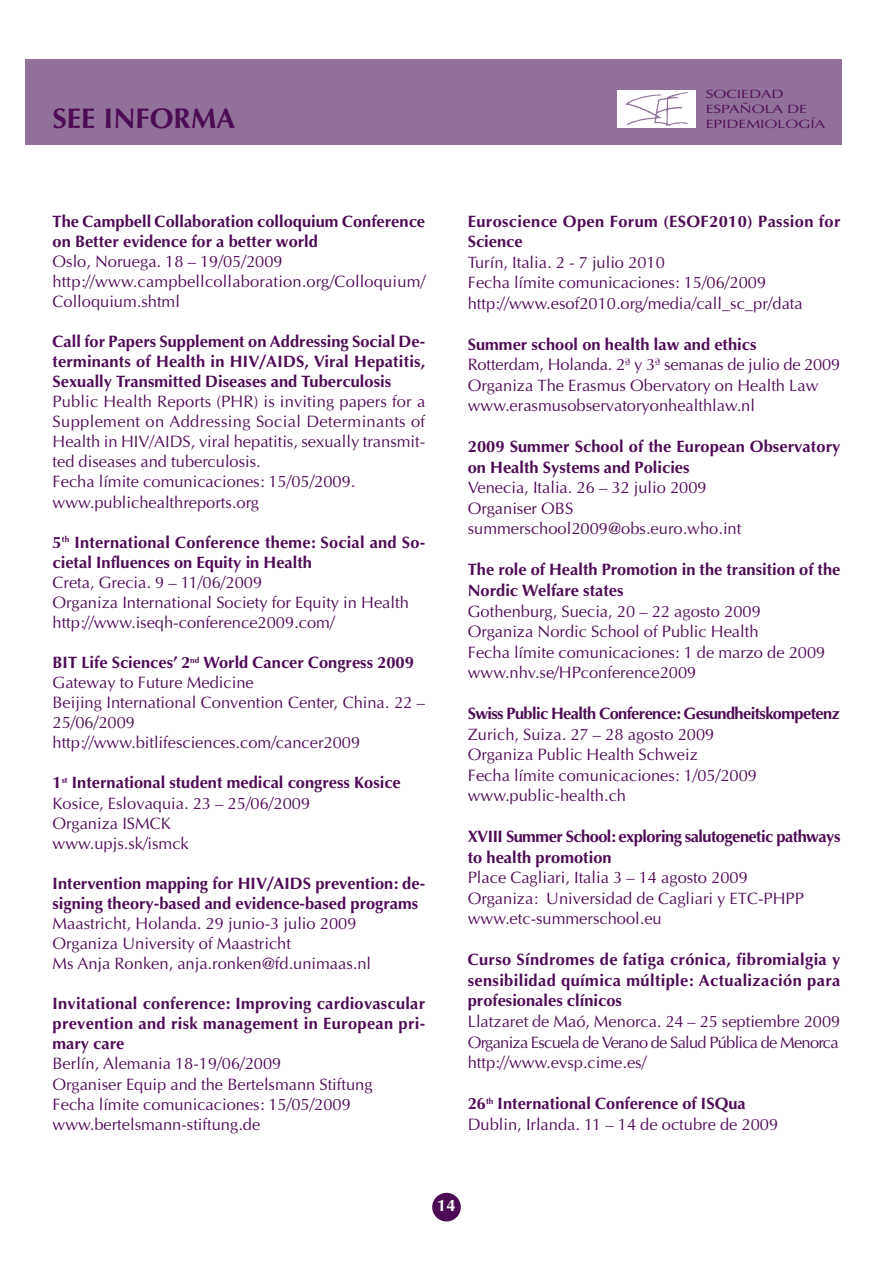
<style>
.page{position:relative;width:893px;height:1263px;background:#fff}
.page>*{position:absolute;margin:0;border:0;box-sizing:border-box;transform-origin:0 0}
.t1{font:700 28.5px "Optima";color:#4e0b55}
.t2{font:16.5px/20.1px "Optima";color:#4e0b55}
.t3{font:700 16.5px/20.1px "Optima";color:#4e0b55}
.t4{font:700 16.5px/20.5px "Optima";letter-spacing:-.035em;color:#4e0b55}
.t5{font:700 16.5px "Optima";letter-spacing:-.04em;color:#4e0b55}
.t6{font:700 16.5px/20.5px "Optima";letter-spacing:.02em;color:#4e0b55}
.t7{font:700 16.5px "Optima";color:#fff}
.t8{font:12px/14.5px "Optima";color:#4e0b55;scale:1.3 1}
.s1{font-weight:700}
</style>
<div class="page">
<div style="left:26px;top:60px;width:816px;height:85px;background:#907298"></div>
<div style="left:432px;top:1193px;width:29px;height:28px;background:#4e0b55;border-radius:50%"></div>
<div style="left:617px;top:90px;width:79px;height:37px;background:#fff"></div>
<img style="left:625px;top:92px;width:63px;height:34px">
<h1 class="t1" style="left:53px;top:106px;width:184px">SEE INFORMA</h1>
<p class="t8" style="left:706px;top:88px;width:94px">SOCIEDAD<br>ESPAÑOLA DE<br>EPIDEMIOLOGÍA</p>
<p class="t3" style="left:53px;top:213px;width:374px">The Campbell Collaboration colloquium Conference on Better evidence for a better world</p>
<p class="t2" style="left:53px;top:253px;width:374px">Oslo, Noruega. 18 – 19/05/2009 http://www.campbellcollaboration.org/Colloquium/<br>Colloquium.shtml</p>
<p class="t3" style="left:53px;top:333px;width:374px;text-align:justify">Call for Papers Supplement on Addressing Social De&shy;terminants of Health in HIV/AIDS, Viral Hepatitis, Sexually Transmitted Diseases and Tuberculosis</p>
<p class="t2" style="left:53px;top:393px;width:374px">Public Health Reports (PHR) is inviting papers for a Supplement on Addressing Social Determinants of Health in HIV/AIDS, viral hepatitis, sexually transmit&shy;ted diseases and tuberculosis.<br>Fecha límite comunicaciones: 15/05/2009. www.publichealthreports.org</p>
<p class="t3" style="left:53px;top:534px;width:374px">5<sup>th</sup> International Conference theme: Social and So&shy;cietal Influences on Equity in Health</p>
<p class="t2" style="left:53px;top:574px;width:358px">Creta, Grecia. 9 – 11/06/2009<br>Organiza International Society for Equity in Health http://www.iseqh-conference2009.com/</p>
<p class="t2" style="left:53px;top:654px;width:374px"><span class="s1">BIT Life Sciences’ 2</span><sup>nd</sup> <span class="s1">World Cancer Congress 2009<br></span>Gateway to Future Medicine<br>Beijing International Convention Center, China. 22 – 25/06/2009 http://www.bitlifesciences.com/cancer2009</p>
<p class="t2" style="left:53px;top:774px;width:350px"><span class="s1">1</span><sup>st</sup> <span class="s1">International student medical congress Kosice<br></span>Kosice, Eslovaquia. 23 – 25/06/2009<br>Organiza ISMCK<br>www.upjs.sk/ismck</p>
<p class="t3" style="left:53px;top:875px;width:374px">Intervention mapping for HIV/AIDS prevention: de&shy;signing theory-based and evidence-based programs</p>
<p class="t2" style="left:53px;top:915px;width:320px">Maastricht, Holanda. 29 junio-3 julio 2009<br>Organiza University of Maastricht<br>Ms Anja Ronken, anja.ronken@fd.unimaas.nl</p>
<p class="t3" style="left:53px;top:995px;width:374px;text-align:justify">Invitational conference: Improving cardiovascular prevention and risk management in European pri&shy;mary care</p>
<p class="t2" style="left:53px;top:1055px;width:322px">Berlín, Alemania 18-19/06/2009<br>Organiser Equip and the Bertelsmann Stiftung Fecha límite comunicaciones: 15/05/2009 www.bertelsmann-stiftung.de</p>
<p class="t6" style="left:468px;top:212px;width:374px">Euroscience Open Forum (ESOF2010) Passion for<br>Science</p>
<p class="t2" style="left:468px;top:253px;width:336px;line-height:20.5px">Turín, Italia. 2 - 7 julio 2010<br>Fecha límite comunicaciones: 15/06/2009 http://www.esof2010.org/media/call_sc_pr/data</p>
<p class="t3" style="left:468px;top:336px;width:290px">Summer school on health law and ethics</p>
<p class="t2" style="left:468px;top:356px;width:374px;line-height:20.5px">Rotterdam, Holanda. 2ª y 3ª semanas de julio de 2009<br>Organiza The Erasmus Obervatory on Health Law www.erasmusobservatoryonhealthlaw.nl</p>
<p class="t3" style="left:468px;top:438px;width:374px;line-height:20.5px">2009 Summer School of the European Observatory on Health Systems and Policies</p>
<p class="t2" style="left:468px;top:479px;width:275px;line-height:20.5px">Venecia, Italia. 26 – 32 julio 2009<br>Organiser OBS summerschool2009@obs.euro.who.int</p>
<p class="t3" style="left:468px;top:561px;width:374px;line-height:20.5px">The role of Health Promotion in the transition of the<br>Nordic Welfare states</p>
<p class="t2" style="left:468px;top:602px;width:359px;line-height:20.5px">Gothenburg, Suecia, 20 – 22 agosto 2009<br>Organiza Nordic School of Public Health<br>Fecha límite comunicaciones: 1 de marzo de 2009 www.nhv.se/HPconference2009</p>
<p class="t5" style="left:468px;top:707px;width:374px">Swiss Public Health Conference: Gesundheitskompetenz</p>
<p class="t2" style="left:468px;top:725px;width:291px;line-height:20.5px">Zurich, Suiza. 27 – 28 agosto 2009<br>Organiza Public Health Schweiz<br>Fecha límite comunicaciones: 1/05/2009 www.public-health.ch</p>
<p class="t4" style="left:468px;top:828px;width:374px">XVIII Summer School: exploring salutogenetic pathways to health promotion</p>
<p class="t2" style="left:468px;top:869px;width:338px;line-height:20.5px">Place Cagliari, Italia 3 – 14 agosto 2009<br>Organiza: Universidad de Cagliari y ETC-PHPP www.etc-summerschool.eu</p>
<p class="t3" style="left:468px;top:951px;width:374px;line-height:20.5px;text-align:justify">Curso Síndromes de fatiga crónica, fibromialgia y sensibilidad química múltiple: Actualización para profesionales clínicos</p>
<p class="t2" style="left:468px;top:1013px;width:374px;line-height:20.5px;text-align:justify">Llatzaret de Maó, Menorca. 24 – 25 septiembre 2009<br>Organiza Escuela de Verano de Salud Pública de Menorca http://www.evsp.cime.es/</p>
<p class="t2" style="left:468px;top:1095px;width:312px;line-height:20.5px"><span class="s1">26</span><sup>th</sup> <span class="s1">International Conference of ISQua<br></span>Dublin, Irlanda. 11 – 14 de octubre de 2009</p>
<p class="t7" style="left:437px;top:1199px;width:20px">14</p>
</div>
